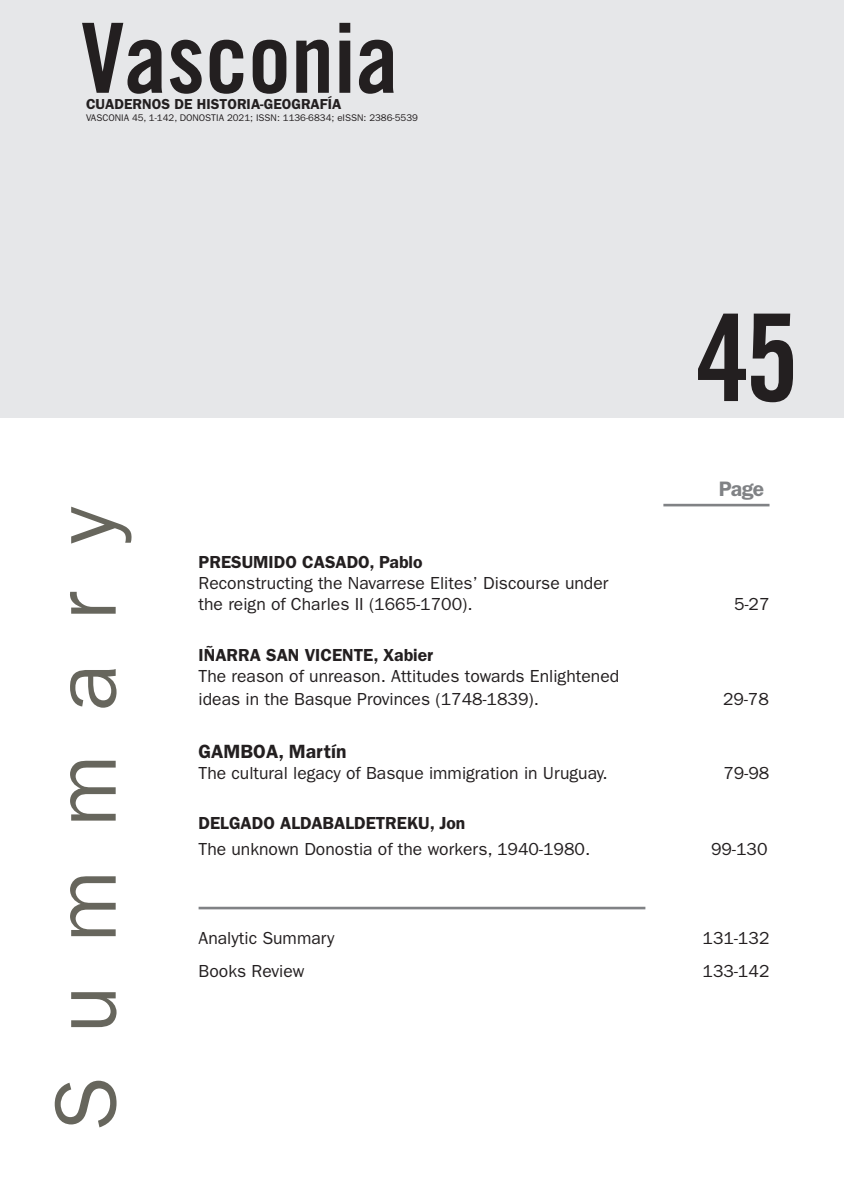
<style>
.page{position:relative;width:844px;height:1191px;background:#fff}
.page>*{position:absolute;margin:0;border:0;box-sizing:border-box;transform-origin:0 0}
.t1{font:121.1px "Trade Gothic LT Std Bd Cn 20";color:#231f20}
.t2{font:96.95px "Trade Gothic LT Std Bd Cn 20";color:#231f20}
.t3{font:87.5px "ITC Franklin Gothic Std";letter-spacing:.5em;color:#67665d}
.t4{font:600 21px "ITC Franklin Gothic Std";color:#808285}
.t5{font:600 19.25px "ITC Franklin Gothic Std";color:#231f20}
._01_-_TITULO{font:17.5px/23.1px "ITC Franklin Gothic Std";color:#231f20}
._01_-_Aurkibidea_2{font:17.5px/21px "ITC Franklin Gothic Std";color:#231f20}
._01_-_Aurkibidea_1{font:600 17.5px "ITC Franklin Gothic Std";color:#231f20}
.t6{font:600 14.53px "ITC Franklin Gothic Std";color:#231f20}
.t7{font:9.62px "ITC Franklin Gothic Std";color:#231f20}
</style>
<div class="page">
<div style="left:0;top:0;width:843px;height:418px;background:#e6e7e9"></div>
<hr style="left:663px;top:504px;width:106px;height:2px;background:#808285">
<hr style="left:198px;top:906px;width:447px;height:3px;background:#808285">
<p class="t2" style="left:81px;top:-1px;width:319px">Vasconia</p>
<p class="t6" style="left:86px;top:95px;width:257px">CUADERNOS DE HISTORIA-GEOGRAFÍA</p>
<p class="t7" style="left:86px;top:112px;width:333px">VASCONIA 45, 1-142, DONOSTIA 2021; ISSN: 1136-6834; eISSN: 2386-5539</p>
<p class="t1" style="left:695px;top:284px;width:104px">45</p>
<p class="t4" style="left:718px;top:476px;width:47px">Page</p>
<h3 class="t3" style="left:36px;top:1131px;width:626px;rotate:-90deg">Summary</h3>
<p class="_01_-_Aurkibidea_1" style="left:198px;top:551px;width:225px">PRESUMIDO CASADO, Pablo</p>
<p class="_01_-_Aurkibidea_2" style="left:198px;top:572px;width:411px">Reconstructing the Navarrese Elites’ Discourse under the reign of Charles II (1665-1700).</p>
<p class="_01_-_Aurkibidea_1" style="left:198px;top:644px;width:236px">IÑARRA SAN VICENTE, Xabier</p>
<p class="_01_-_TITULO" style="left:198px;top:664px;width:422px">The reason of unreason. Attitudes towards Enlightened ideas in the Basque Provinces (1748-1839).</p>
<p class="_01_-_Aurkibidea_2" style="left:734px;top:593px;width:37px">5-27</p>
<p class="_01_-_TITULO" style="left:722px;top:687px;width:47px">29-78</p>
<p class="t5" style="left:198px;top:739px;width:149px">GAMBOA, Martín</p>
<p class="_01_-_TITULO" style="left:198px;top:761px;width:410px">The cultural legacy of Basque immigration in Uruguay.</p>
<p class="_01_-_TITULO" style="left:723px;top:761px;width:47px">79-98</p>
<p class="_01_-_Aurkibidea_1" style="left:198px;top:813px;width:268px">DELGADO ALDABALDETREKU, Jon</p>
<p class="_01_-_TITULO" style="left:198px;top:837px;width:393px">The unknown Donostia of the workers, 1940-1980.</p>
<p class="_01_-_TITULO" style="left:711px;top:837px;width:58px">99-130</p>
<p class="_01_-_Aurkibidea_2" style="left:198px;top:928px;width:137px">Analytic Summary</p>
<p class="_01_-_Aurkibidea_2" style="left:702px;top:928px;width:68px">131-132</p>
<p class="_01_-_Aurkibidea_2" style="left:198px;top:960px;width:107px">Books Review</p>
<p class="_01_-_Aurkibidea_2" style="left:702px;top:960px;width:68px">133-142</p>
</div>
